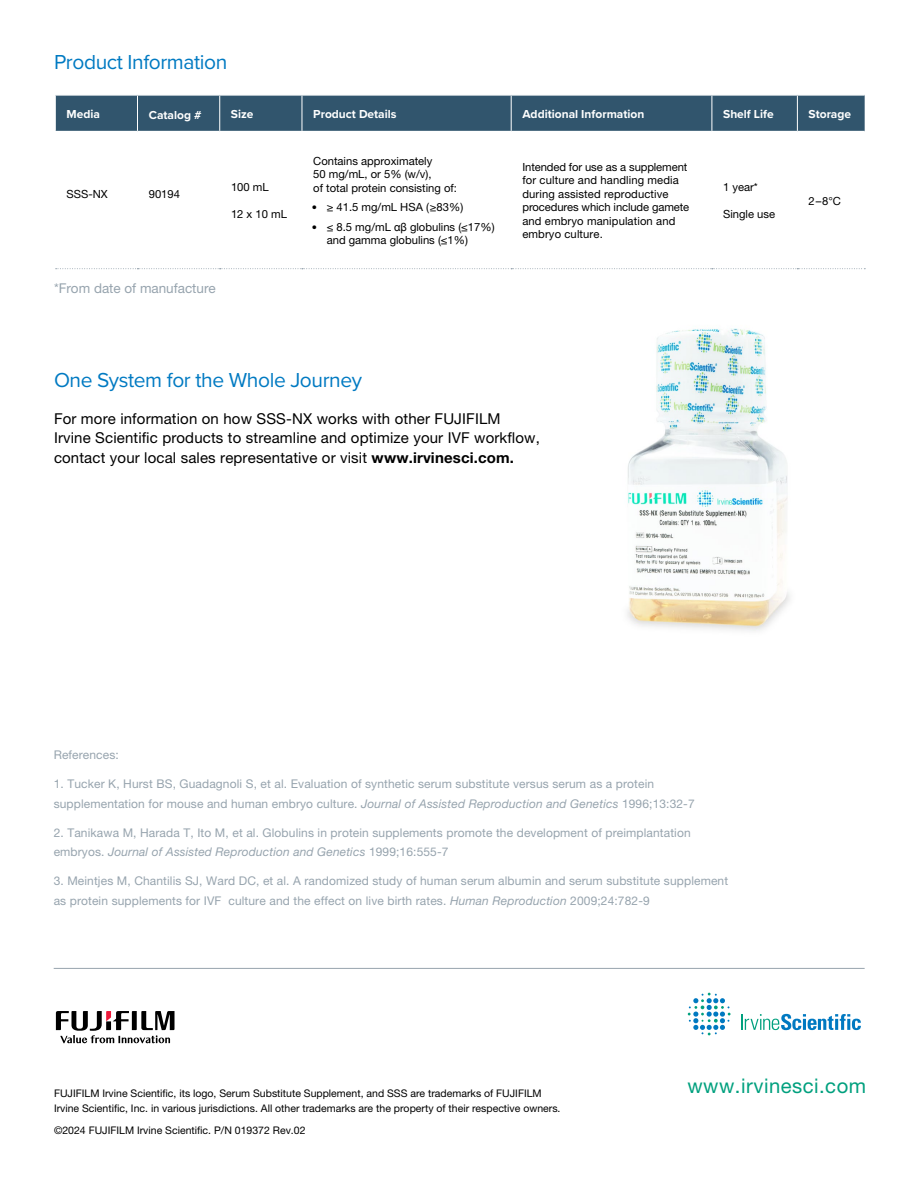
<style>
.page{position:relative;width:918px;height:1188px;background:#fff}
.page>*{position:absolute;margin:0;border:0;box-sizing:border-box;transform-origin:0 0}
.t1{font:21px "Proxima Nova";letter-spacing:-.02em;color:#007ac2}
.t2{font:20.25px "Helvetica Neue LT Pro";letter-spacing:.025em;color:#00a07e}
.t3{font:15px/19.5px "Helvetica Neue LT Pro";letter-spacing:.01em;color:#000}
.t4{font:13.5px "Helvetica Neue LT Pro";color:#97a4ae}
.t5{font:12px/19.5px "Helvetica Neue LT Pro";letter-spacing:.01em;color:#97a4ae}
.t6{font:700 12px "Proxima Nova";color:#fff}
.t7{font:11.25px/13.5px "Helvetica Neue LT Pro";color:#000}
.t8{font:10.5px/15px "Helvetica Neue LT Pro";color:#000}
.s1{font-family:"Helvetica Neue LT Std";font-size:10.5px}
.s2{font-family:"Arial Unicode MS"}
.s3{font-weight:700}
.s4{font-style:italic}
</style>
<div class="page">
<div style="left:56px;top:96px;width:809px;height:35px;background:#31556d"></div>
<svg style="left:56px;top:268px;width:809px;height:1px"></svg>
<hr style="left:137px;top:96px;width:1px;height:35px;background:#fff">
<hr style="left:219px;top:96px;width:1px;height:35px;background:#fff">
<hr style="left:302px;top:96px;width:1px;height:35px;background:#fff">
<hr style="left:511px;top:96px;width:1px;height:35px;background:#fff">
<hr style="left:712px;top:96px;width:1px;height:35px;background:#fff">
<hr style="left:797px;top:96px;width:1px;height:35px;background:#fff">
<svg style="left:56px;top:1011px;width:119px;height:32px"></svg>
<svg style="left:742px;top:1014px;width:119px;height:16px"></svg>
<svg style="left:688px;top:993px;width:43px;height:42px"></svg>
<hr style="left:54px;top:968px;width:811px;height:1px;background:#97a4ae">
<img style="left:627px;top:328px;width:163px;height:303px">
<h1 class="t1" style="left:54px;top:46px;width:175px">Product Information</h1>
<p class="t6" style="left:67px;top:105px;width:35px">Media</p>
<p class="t6" style="left:149px;top:106px;width:54px">Catalog #</p>
<p class="t6" style="left:231px;top:105px;width:24px">Size</p>
<p class="t6" style="left:313px;top:105px;width:85px">Product Details</p>
<p class="t6" style="left:522px;top:105px;width:123px">Additional Information</p>
<p class="t6" style="left:723px;top:105px;width:52px">Shelf Life</p>
<p class="t6" style="left:809px;top:105px;width:44px">Storage</p>
<p class="t7" style="left:67px;top:187px;width:43px">SSS-NX</p>
<p class="t7" style="left:149px;top:187px;width:33px">90194</p>
<p class="t7" style="left:231px;top:180px;width:39px">100 mL</p>
<p class="t7" style="left:231px;top:207px;width:58px">12 x 10 mL</p>
<p class="t4" style="left:54px;top:280px;width:163px">*From date of manufacture</p>
<p class="t7" style="left:313px;top:154px;width:145px">Contains approximately<br>50 mg/mL, or 5% (w/v),<br>of total protein consisting of:</p>
<p class="t7" style="left:312px;top:200px;width:153px"><span class="s1">•</span> ≥ 41.5 mg/mL HSA (≥83%)</p>
<p class="t7" style="left:327px;top:220px;width:169px;text-indent:-15px"><span class="s1">•</span> ≤ 8.5 mg/mL <span class="s2">αβ</span> globulins (≤17%) and gamma globulins (≤1%)</p>
<p class="t7" style="left:522px;top:160px;width:168px">Intended for use as a supplement for culture and handling media during assisted reproductive procedures which include gamete and embryo manipulation and embryo culture.</p>
<h1 class="t1" style="left:54px;top:365px;width:310px">One System for the Whole Journey</h1>
<p class="t3" style="left:54px;top:409px;width:487px">For more information on how SSS-NX works with other FUJIFILM<br>Irvine Scientific products to streamline and optimize your IVF workflow, contact your local sales representative or visit <span class="s3">www.irvinesci.com.</span></p>
<p class="t7" style="left:723px;top:180px;width:36px">1 year*</p>
<p class="t7" style="left:723px;top:207px;width:54px">Single use</p>
<p class="t7" style="left:809px;top:194px;width:34px">2–8°C</p>
<p class="t5" style="left:54px;top:745px;width:67px">References:</p>
<p class="t5" style="left:54px;top:774px;width:643px">1. Tucker K, Hurst BS, Guadagnoli S, et al. Evaluation of synthetic serum substitute versus serum as a protein supplementation for mouse and human embryo culture. <span class="s4">Journal of Assisted Reproduction and Genetics</span> 1996;13:32-7</p>
<p class="t5" style="left:54px;top:823px;width:639px">2. Tanikawa M, Harada T, Ito M, et al. Globulins in protein supplements promote the development of preimplantation embryos. <span class="s4">Journal of Assisted Reproduction and Genetics</span> 1999;16:555-7</p>
<p class="t5" style="left:54px;top:871px;width:676px">3. Meintjes M, Chantilis SJ, Ward DC, et al. A randomized study of human serum albumin and serum substitute supplement as protein supplements for IVF culture and the effect on live birth rates. <span class="s4">Human Reproduction</span> 2009;24:782-9</p>
<p class="t8" style="left:54px;top:1086px;width:508px">FUJIFILM Irvine Scientific, its logo, Serum Substitute Supplement, and SSS are trademarks of FUJIFILM<br>Irvine Scientific, Inc. in various jurisdictions. All other trademarks are the property of their respective owners.</p>
<p class="t8" style="left:54px;top:1123px;width:253px">©2024 FUJIFILM Irvine Scientific. P/N 019372 Rev.02</p>
<h2 class="t2" style="left:687px;top:1074px;width:180px">www.irvinesci.com</h2>
</div>
